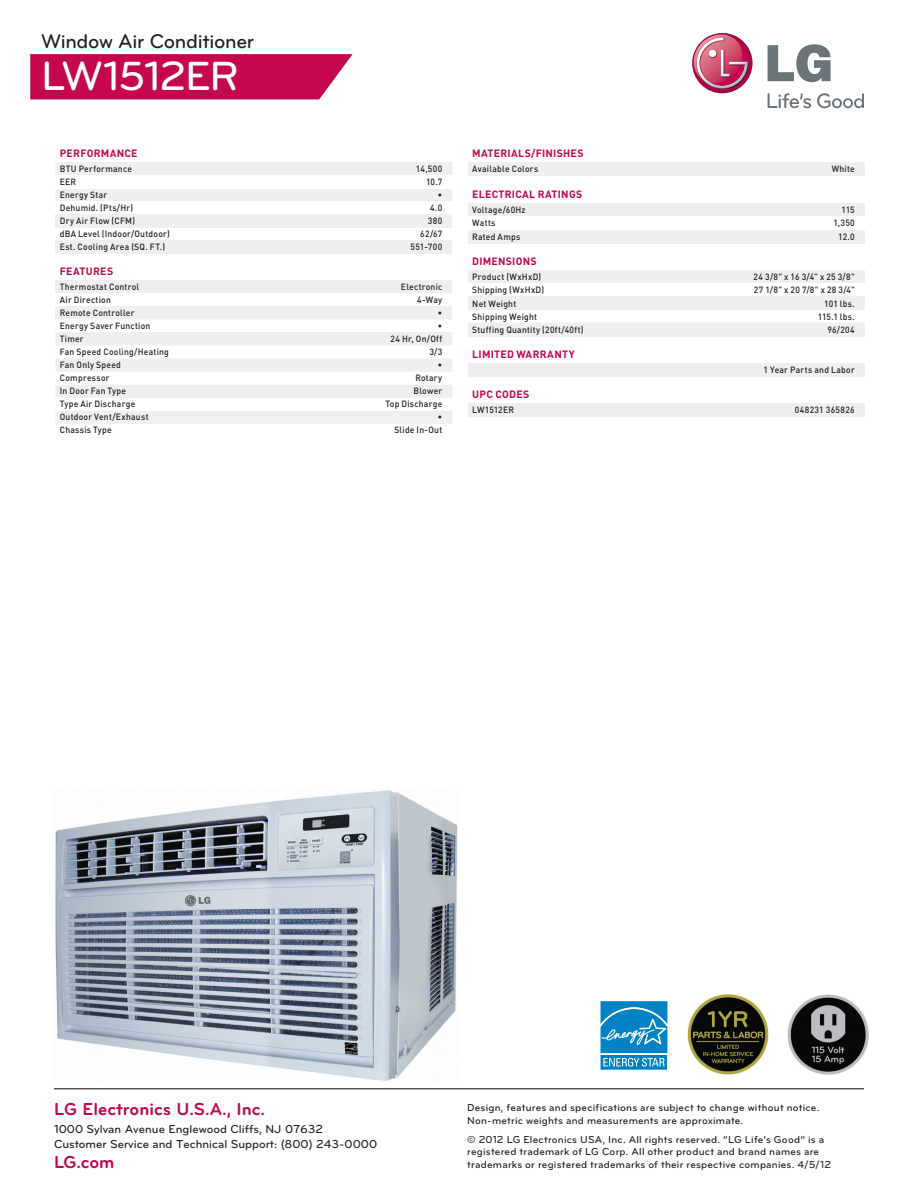
<style>
.page{position:relative;width:918px;height:1188px;background:#fff}
.page>*{position:absolute;margin:0;border:0;box-sizing:border-box;transform-origin:0 0}
.t1{font:500 42.3px "Bryant LG";letter-spacing:-.03em;color:#fff}
.t2{font:500 20.55px "Bryant LG";letter-spacing:-.015em;color:#231f20}
.t3{font:700 18px "Bryant Pro";color:#c50750}
.t4{font:500 12px/15px "Bryant Pro";color:#231f20}
.t5{font:500 10.5px/12.6px "Bryant Pro";letter-spacing:.02em;color:#231f20}
.t6{font:700 10.5px "DIN";letter-spacing:.025em;color:#c50750}
.t7{font:500 9px "DIN";letter-spacing:.025em;color:#231f20;scale:.95 1}
.t8{font:500 9px "DIN";color:#231f20;scale:.95 1}
</style>
<div class="page">
<img style="left:55px;top:790px;width:403px;height:291px">
<svg style="left:30px;top:54px;width:323px;height:45px;background:#c81459"></svg>
<svg style="left:56px;top:162px;width:396px;height:66px"></svg>
<div style="left:56px;top:214px;width:396px;height:13px;background:#efeff0"></div>
<div style="left:56px;top:240px;width:396px;height:13px;background:#efeff0"></div>
<div style="left:56px;top:280px;width:396px;height:13px;background:#efeff0"></div>
<div style="left:56px;top:306px;width:396px;height:13px;background:#efeff0"></div>
<svg style="left:56px;top:333px;width:396px;height:91px"></svg>
<hr style="left:56px;top:332px;width:396px;height:1px;background:#efeff0">
<div style="left:468px;top:162px;width:397px;height:14px;background:#efeff0"></div>
<div style="left:468px;top:203px;width:397px;height:14px;background:#efeff0"></div>
<div style="left:468px;top:230px;width:397px;height:14px;background:#efeff0"></div>
<div style="left:468px;top:271px;width:397px;height:13px;background:#efeff0"></div>
<div style="left:468px;top:297px;width:397px;height:13px;background:#efeff0"></div>
<div style="left:468px;top:323px;width:397px;height:13px;background:#efeff0"></div>
<div style="left:468px;top:363px;width:397px;height:13px;background:#efeff0"></div>
<div style="left:468px;top:403px;width:397px;height:13px;background:#efeff0"></div>
<div style="left:692px;top:33px;width:60px;height:60px;background:#a40646;border-radius:30px"></div>
<svg style="left:692px;top:34px;width:57px;height:56px"></svg>
<svg style="left:768px;top:44px;width:63px;height:38px"></svg>
<svg style="left:768px;top:93px;width:43px;height:15px"></svg>
<svg style="left:817px;top:93px;width:47px;height:15px"></svg>
<hr style="left:54px;top:1089px;width:810px;height:1px;background:#040503">
<img style="left:687px;top:994px;width:82px;height:81px">
<img style="left:787px;top:994px;width:82px;height:81px">
<svg style="left:600px;top:1001px;width:68px;height:69px;background:#3099cf"></svg>
<h2 class="t2" style="left:41px;top:29px;width:215px">Window Air Conditioner</h2>
<h1 class="t1" style="left:41px;top:50px;width:200px">LW1512ER</h1>
<p class="t6" style="left:60px;top:146px;width:79px">PERFORMANCE</p>
<p class="t7" style="left:60px;top:163px;width:77px">BTU Performance</p>
<p class="t7" style="left:416px;top:163px;width:29px">14,500</p>
<p class="t7" style="left:60px;top:176px;width:19px">EER</p>
<p class="t7" style="left:426px;top:176px;width:19px">10.7</p>
<p class="t7" style="left:60px;top:189px;width:51px">Energy Star</p>
<p class="t7" style="left:438px;top:189px;width:6px">•</p>
<p class="t7" style="left:60px;top:202px;width:79px">Dehumid. (Pts/Hr)</p>
<p class="t7" style="left:430px;top:202px;width:14px">4.0</p>
<p class="t7" style="left:60px;top:215px;width:81px">Dry Air Flow (CFM)</p>
<p class="t7" style="left:428px;top:215px;width:17px">380</p>
<p class="t7" style="left:60px;top:228px;width:117px">dBA Level (Indoor/Outdoor)</p>
<p class="t7" style="left:420px;top:228px;width:25px">62/67</p>
<p class="t7" style="left:60px;top:241px;width:112px">Est. Cooling Area (SQ. FT.)</p>
<p class="t7" style="left:411px;top:241px;width:35px">551-700</p>
<p class="t6" style="left:60px;top:264px;width:55px">FEATURES</p>
<p class="t7" style="left:60px;top:281px;width:85px">Thermostat Control</p>
<p class="t7" style="left:401px;top:281px;width:45px">Electronic</p>
<p class="t7" style="left:60px;top:294px;width:55px">Air Direction</p>
<p class="t7" style="left:417px;top:294px;width:28px">4-Way</p>
<p class="t7" style="left:60px;top:307px;width:80px">Remote Controller</p>
<p class="t7" style="left:438px;top:307px;width:6px">•</p>
<p class="t7" style="left:60px;top:320px;width:97px">Energy Saver Function</p>
<p class="t7" style="left:438px;top:320px;width:6px">•</p>
<p class="t7" style="left:60px;top:333px;width:27px">Timer</p>
<p class="t7" style="left:391px;top:333px;width:56px">24 Hr, On/Off</p>
<p class="t7" style="left:60px;top:346px;width:116px">Fan Speed Cooling/Heating</p>
<p class="t7" style="left:429px;top:346px;width:15px">3/3</p>
<p class="t7" style="left:60px;top:359px;width:66px">Fan Only Speed</p>
<p class="t7" style="left:438px;top:359px;width:6px">•</p>
<p class="t7" style="left:60px;top:372px;width:54px">Compressor</p>
<p class="t7" style="left:415px;top:372px;width:30px">Rotary</p>
<p class="t7" style="left:60px;top:385px;width:71px">In Door Fan Type</p>
<p class="t7" style="left:413px;top:385px;width:32px">Blower</p>
<p class="t7" style="left:60px;top:398px;width:81px">Type Air Discharge</p>
<p class="t7" style="left:385px;top:398px;width:61px">Top Discharge</p>
<p class="t7" style="left:60px;top:411px;width:95px">Outdoor Vent/Exhaust</p>
<p class="t7" style="left:438px;top:411px;width:6px">•</p>
<p class="t7" style="left:60px;top:424px;width:56px">Chassis Type</p>
<p class="t7" style="left:394px;top:424px;width:52px">Slide In-Out</p>
<p class="t6" style="left:472px;top:146px;width:113px">MATERIALS/FINISHES</p>
<p class="t7" style="left:472px;top:163px;width:71px">Available Colors</p>
<p class="t7" style="left:832px;top:163px;width:26px">White</p>
<p class="t6" style="left:472px;top:187px;width:111px">ELECTRICAL RATINGS</p>
<p class="t7" style="left:472px;top:204px;width:58px">Voltage/60Hz</p>
<p class="t7" style="left:842px;top:204px;width:15px">115</p>
<p class="t7" style="left:472px;top:217px;width:26px">Watts</p>
<p class="t7" style="left:833px;top:217px;width:24px">1,350</p>
<p class="t7" style="left:472px;top:231px;width:52px">Rated Amps</p>
<p class="t7" style="left:838px;top:231px;width:19px">12.0</p>
<p class="t6" style="left:472px;top:255px;width:66px">DIMENSIONS</p>
<p class="t7" style="left:472px;top:271px;width:74px">Product (WxHxD)</p>
<p class="t7" style="left:754px;top:271px;width:108px">24 3/8" x 16 3/4" x 25 3/8"</p>
<p class="t7" style="left:472px;top:284px;width:77px">Shipping (WxHxD)</p>
<p class="t7" style="left:754px;top:284px;width:108px">27 1/8" x 20 7/8" x 28 3/4"</p>
<p class="t7" style="left:472px;top:298px;width:48px">Net Weight</p>
<p class="t7" style="left:824px;top:298px;width:34px">101 lbs.</p>
<p class="t7" style="left:472px;top:311px;width:70px">Shipping Weight</p>
<p class="t7" style="left:818px;top:311px;width:40px">115.1 lbs.</p>
<p class="t7" style="left:472px;top:324px;width:119px">Stuffing Quantity (20ft/40ft)</p>
<p class="t7" style="left:827px;top:324px;width:30px">96/204</p>
<p class="t6" style="left:472px;top:347px;width:104px">LIMITED WARRANTY</p>
<p class="t7" style="left:764px;top:364px;width:98px">1 Year Parts and Labor</p>
<p class="t6" style="left:472px;top:387px;width:59px">UPC CODES</p>
<p class="t8" style="left:472px;top:404px;width:45px">LW1512ER</p>
<p class="t7" style="left:795px;top:404px;width:65px">048231 365826</p>
<h3 class="t3" style="left:54px;top:1098px;width:213px">LG Electronics U.S.A., Inc.</h3>
<h3 class="t4" style="left:54px;top:1122px;width:325px">1000 Sylvan Avenue Englewood Cliffs, NJ 07632<br>Customer Service and Technical Support: (800) 243-0000</h3>
<h3 class="t3" style="left:54px;top:1151px;width:62px">LG.com</h3>
<p class="t5" style="left:467px;top:1102px;width:354px">Design, features and specifications are subject to change without notice.<br>Non-metric weights and measurements are approximate.</p>
<p class="t5" style="left:467px;top:1133px;width:365px">© 2012 LG Electronics USA, Inc. All rights reserved. “LG Life’s Good” is a registered trademark of LG Corp. All other product and brand names are trademarks or registered trademarks of their respective companies. 4/5/12</p>
</div>
